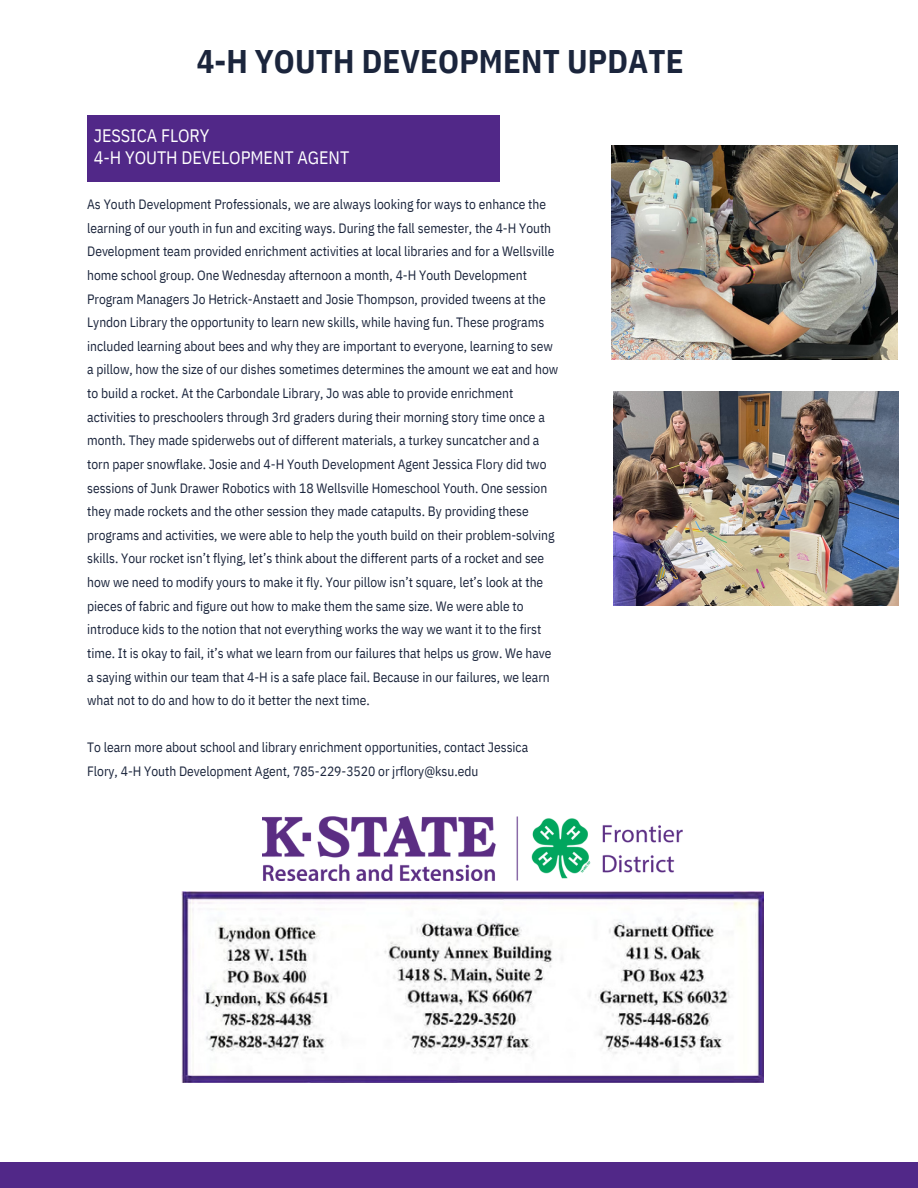
<style>
.page{position:relative;width:918px;height:1188px;background:#fff}
.page>*{position:absolute;margin:0;border:0;box-sizing:border-box;transform-origin:0 0}
.t1{font:700 32.7px "IBM Plex Sans Cond";letter-spacing:.005em;color:#1b253c}
.t2{font:18px/22.5px "IBM Plex Sans Cond";color:#fff}
.t3{font:13.5px/23.7px "IBM Plex Sans Cond";color:#1b253c}
</style>
<div class="page">
<div style="left:0;top:1162px;width:918px;height:26px;background:#512888"></div>
<div style="left:87px;top:115px;width:413px;height:67px;background:#512888"></div>
<img style="left:182px;top:891px;width:581px;height:191px">
<img style="left:612px;top:145px;width:285px;height:214px">
<img style="left:613px;top:391px;width:285px;height:214px">
<img style="left:262px;top:816px;width:421px;height:64px">
<h1 class="t1" style="left:197px;top:39px;width:489px">4-H YOUTH DEVEOPMENT UPDATE</h1>
<h2 class="t2" style="left:94px;top:124px;width:257px">JESSICA FLORY<br>4-H YOUTH DEVELOPMENT AGENT</h2>
<p class="t3" style="left:87px;top:192px;width:473px">As Youth Development Professionals, we are always looking for ways to enhance the learning of our youth in fun and exciting ways. During the fall semester, the 4-H Youth Development team provided enrichment activities at local libraries and for a Wellsville home school group. One Wednesday afternoon a month, 4-H Youth Development Program Managers Jo Hetrick-Anstaett and Josie Thompson, provided tweens at the Lyndon Library the opportunity to learn new skills, while having fun. These programs included learning about bees and why they are important to everyone, learning to sew a pillow, how the size of our dishes sometimes determines the amount we eat and how to build a rocket. At the Carbondale Library, Jo was able to provide enrichment activities to preschoolers through 3rd graders during their morning story time once a month. They made spiderwebs out of different materials, a turkey suncatcher and a torn paper snowflake. Josie and 4-H Youth Development Agent Jessica Flory did two sessions of Junk Drawer Robotics with 18 Wellsville Homeschool Youth. One session they made rockets and the other session they made catapults. By providing these programs and activities, we were able to help the youth build on their problem-solving skills. Your rocket isn’t flying, let’s think about the different parts of a rocket and see how we need to modify yours to make it fly. Your pillow isn’t square, let’s look at the pieces of fabric and figure out how to make them the same size. We were able to introduce kids to the notion that not everything works the way we want it to the first time. It is okay to fail, it’s what we learn from our failures that helps us grow. We have a saying within our team that 4-H is a safe place fail. Because in our failures, we learn what not to do and how to do it better the next time.</p>
<p class="t3" style="left:87px;top:736px;width:443px">To learn more about school and library enrichment opportunities, contact Jessica<br>Flory, 4-H Youth Development Agent, 785-229-3520 or jrflory@ksu.edu</p>
</div>
